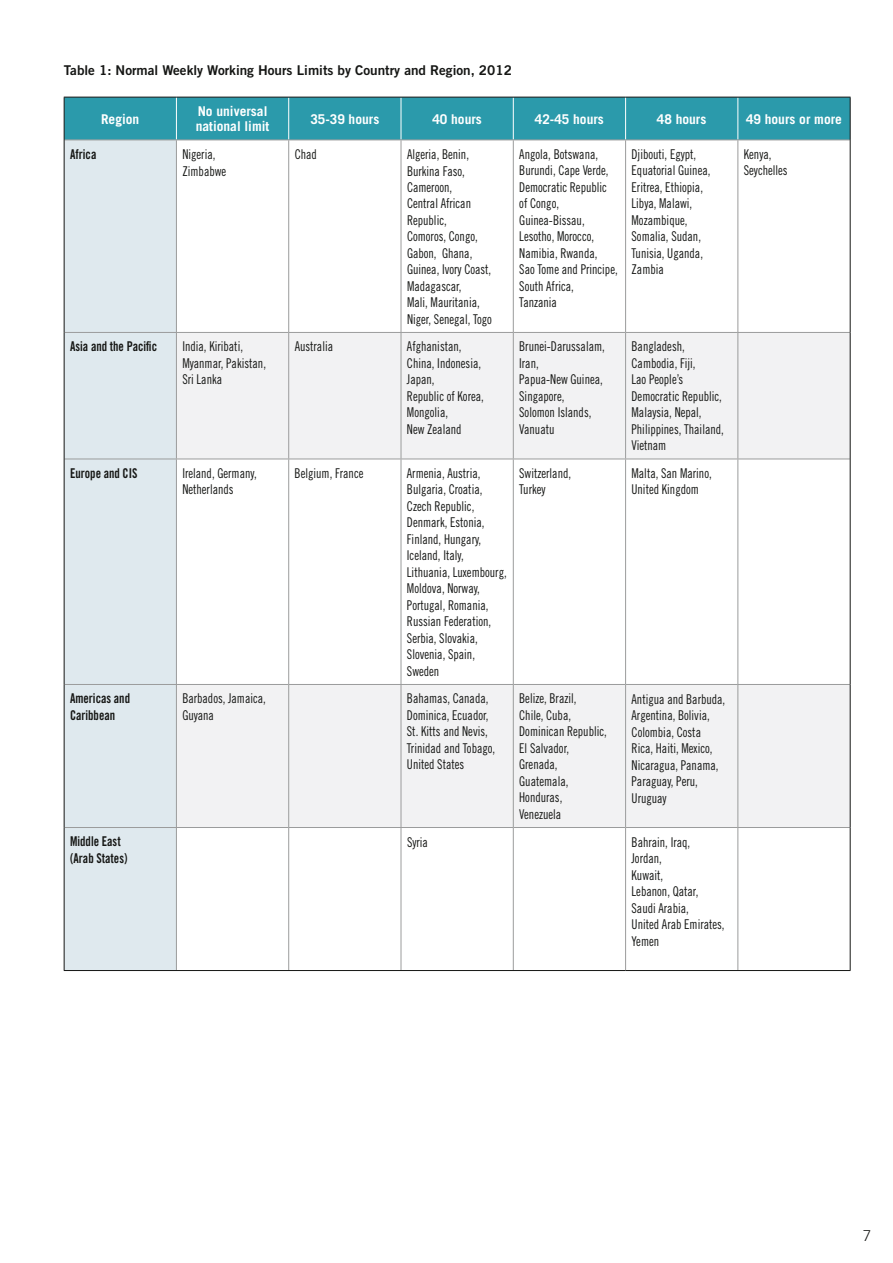
<style>
.page{position:relative;width:893px;height:1263px;background:#fff}
.page>*{position:absolute;margin:0;border:0;box-sizing:border-box;transform-origin:0 0}
.t1{font:300 15px "Trade Gothic";color:#151614}
.t2{font:13.5px/16.5px "Trade Gothic Cond Eighteen";color:#151614;scale:.9 1}
.t3{font:700 13.5px/15px "Trade Gothic";color:#fff}
.t4{font:13.5px/16.5px "Trade Gothic Bold Cond Twenty";color:#151614;scale:.9 1}
.t5{font:13.5px "Trade Gothic Bold Two";color:#151614}
</style>
<div class="page">
<div style="left:65px;top:98px;width:785px;height:42px;background:#2b9aab"></div>
<div style="left:65px;top:141px;width:111px;height:829px;background:#dfe9ee"></div>
<svg style="left:177px;top:333px;width:673px;height:494px;fill:#f2f2f3"></svg>
<hr style="left:176px;top:97px;width:1px;height:43px;background:#fff">
<hr style="left:288px;top:97px;width:1px;height:43px;background:#fff">
<hr style="left:401px;top:97px;width:1px;height:43px;background:#fff">
<hr style="left:513px;top:97px;width:1px;height:43px;background:#fff">
<hr style="left:625px;top:97px;width:1px;height:43px;background:#fff">
<hr style="left:737px;top:97px;width:1px;height:43px;background:#fff">
<hr style="left:176px;top:140px;width:1px;height:192px;background:#9b9c9c">
<hr style="left:288px;top:140px;width:1px;height:192px;background:#9b9c9c">
<hr style="left:401px;top:140px;width:1px;height:192px;background:#9b9c9c">
<hr style="left:513px;top:140px;width:1px;height:192px;background:#9b9c9c">
<hr style="left:625px;top:140px;width:1px;height:192px;background:#9b9c9c">
<hr style="left:737px;top:140px;width:1px;height:192px;background:#9b9c9c">
<hr style="left:65px;top:332px;width:224px;height:1px;background:#9b9c9c">
<hr style="left:176px;top:333px;width:1px;height:126px;background:#9b9c9c">
<hr style="left:289px;top:332px;width:112px;height:1px;background:#9b9c9c">
<hr style="left:288px;top:333px;width:1px;height:126px;background:#9b9c9c">
<hr style="left:401px;top:332px;width:112px;height:1px;background:#9b9c9c">
<hr style="left:401px;top:333px;width:1px;height:126px;background:#9b9c9c">
<hr style="left:513px;top:332px;width:112px;height:1px;background:#9b9c9c">
<hr style="left:513px;top:333px;width:1px;height:126px;background:#9b9c9c">
<hr style="left:625px;top:332px;width:113px;height:1px;background:#9b9c9c">
<hr style="left:625px;top:333px;width:1px;height:126px;background:#9b9c9c">
<hr style="left:738px;top:332px;width:112px;height:1px;background:#9b9c9c">
<hr style="left:737px;top:333px;width:1px;height:126px;background:#9b9c9c">
<hr style="left:65px;top:459px;width:224px;height:1px;background:#9b9c9c">
<hr style="left:176px;top:459px;width:1px;height:225px;background:#9b9c9c">
<hr style="left:289px;top:459px;width:112px;height:1px;background:#9b9c9c">
<hr style="left:288px;top:459px;width:1px;height:225px;background:#9b9c9c">
<hr style="left:401px;top:459px;width:112px;height:1px;background:#9b9c9c">
<hr style="left:401px;top:459px;width:1px;height:225px;background:#9b9c9c">
<hr style="left:513px;top:459px;width:112px;height:1px;background:#9b9c9c">
<hr style="left:513px;top:459px;width:1px;height:225px;background:#9b9c9c">
<hr style="left:625px;top:459px;width:113px;height:1px;background:#9b9c9c">
<hr style="left:625px;top:459px;width:1px;height:225px;background:#9b9c9c">
<hr style="left:738px;top:459px;width:112px;height:1px;background:#9b9c9c">
<hr style="left:737px;top:459px;width:1px;height:225px;background:#9b9c9c">
<hr style="left:64px;top:684px;width:225px;height:1px;background:#9b9c9c">
<hr style="left:176px;top:685px;width:1px;height:142px;background:#9b9c9c">
<hr style="left:289px;top:684px;width:112px;height:1px;background:#9b9c9c">
<hr style="left:288px;top:685px;width:1px;height:142px;background:#9b9c9c">
<hr style="left:401px;top:684px;width:112px;height:1px;background:#9b9c9c">
<hr style="left:401px;top:685px;width:1px;height:142px;background:#9b9c9c">
<hr style="left:513px;top:684px;width:112px;height:1px;background:#9b9c9c">
<hr style="left:513px;top:685px;width:1px;height:142px;background:#9b9c9c">
<hr style="left:625px;top:684px;width:113px;height:1px;background:#9b9c9c">
<hr style="left:625px;top:685px;width:1px;height:142px;background:#9b9c9c">
<hr style="left:738px;top:684px;width:112px;height:1px;background:#9b9c9c">
<hr style="left:737px;top:685px;width:1px;height:142px;background:#9b9c9c">
<hr style="left:64px;top:827px;width:225px;height:1px;background:#9b9c9c">
<hr style="left:176px;top:828px;width:1px;height:142px;background:#9b9c9c">
<hr style="left:289px;top:827px;width:112px;height:1px;background:#9b9c9c">
<hr style="left:288px;top:828px;width:1px;height:142px;background:#9b9c9c">
<hr style="left:401px;top:827px;width:112px;height:1px;background:#9b9c9c">
<hr style="left:401px;top:828px;width:1px;height:142px;background:#9b9c9c">
<hr style="left:513px;top:827px;width:112px;height:1px;background:#9b9c9c">
<hr style="left:513px;top:828px;width:1px;height:142px;background:#9b9c9c">
<hr style="left:625px;top:827px;width:113px;height:1px;background:#9b9c9c">
<hr style="left:625px;top:828px;width:1px;height:142px;background:#9b9c9c">
<hr style="left:738px;top:827px;width:112px;height:1px;background:#9b9c9c">
<hr style="left:737px;top:828px;width:1px;height:142px;background:#9b9c9c">
<hr style="left:64px;top:140px;width:561px;height:1px;background:#9b9c9c">
<hr style="left:625px;top:140px;width:225px;height:1px;background:#9b9c9c">
<hr style="left:64px;top:97px;width:112px;height:1px;background:#151614">
<hr style="left:64px;top:97px;width:1px;height:43px;background:#151614">
<hr style="left:176px;top:97px;width:449px;height:1px;background:#151614">
<hr style="left:625px;top:97px;width:225px;height:1px;background:#151614">
<hr style="left:850px;top:97px;width:1px;height:43px;background:#151614">
<hr style="left:64px;top:140px;width:1px;height:192px;background:#151614">
<hr style="left:850px;top:140px;width:1px;height:192px;background:#151614">
<hr style="left:64px;top:332px;width:1px;height:127px;background:#151614">
<hr style="left:850px;top:332px;width:1px;height:127px;background:#151614">
<hr style="left:64px;top:459px;width:1px;height:225px;background:#151614">
<hr style="left:850px;top:459px;width:1px;height:225px;background:#151614">
<hr style="left:64px;top:684px;width:1px;height:144px;background:#151614">
<hr style="left:850px;top:684px;width:1px;height:144px;background:#151614">
<hr style="left:64px;top:828px;width:1px;height:142px;background:#151614">
<hr style="left:850px;top:828px;width:1px;height:142px;background:#151614">
<hr style="left:64px;top:970px;width:561px;height:1px;background:#151614">
<hr style="left:625px;top:970px;width:225px;height:1px;background:#151614">
<p class="t5" style="left:64px;top:65px;width:450px">Table 1: Normal Weekly Working Hours Limits by Country and Region, 2012</p>
<p class="t3" style="left:101px;top:113px;width:40px">Region</p>
<p class="t3" style="left:196px;top:105px;width:75px">No universal national limit</p>
<p class="t3" style="left:310px;top:113px;width:70px">35-39 hours</p>
<p class="t3" style="left:432px;top:113px;width:51px">40 hours</p>
<p class="t3" style="left:535px;top:113px;width:70px">42-45 hours</p>
<p class="t3" style="left:657px;top:113px;width:51px">48 hours</p>
<p class="t3" style="left:746px;top:113px;width:97px">49 hours or more</p>
<p class="t4" style="left:70px;top:147px;width:31px">Africa</p>
<p class="t2" style="left:182px;top:147px;width:50px">Nigeria,<br>Zimbabwe</p>
<p class="t2" style="left:295px;top:147px;width:26px">Chad</p>
<p class="t2" style="left:407px;top:147px;width:96px">Algeria, Benin,<br>Burkina Faso,<br>Cameroon,<br>Central African<br>Republic,<br>Comoros, Congo,<br>Gabon, Ghana,<br>Guinea, Ivory Coast,<br>Madagascar,<br>Mali, Mauritania,<br>Niger, Senegal, Togo</p>
<p class="t2" style="left:519px;top:147px;width:111px">Angola, Botswana,<br>Burundi, Cape Verde,<br>Democratic Republic of Congo,<br>Guinea-Bissau,<br>Lesotho, Morocco,<br>Namibia, Rwanda,<br>Sao Tome and Principe,<br>South Africa,<br>Tanzania</p>
<p class="t2" style="left:631px;top:147px;width:89px">Djibouti, Egypt,<br>Equatorial Guinea,<br>Eritrea, Ethiopia,<br>Libya, Malawi,<br>Mozambique,<br>Somalia, Sudan,<br>Tunisia, Uganda,<br>Zambia</p>
<p class="t2" style="left:744px;top:147px;width:50px">Kenya,<br>Seychelles</p>
<p class="t4" style="left:70px;top:339px;width:98px">Asia and the Pacific</p>
<p class="t2" style="left:182px;top:339px;width:94px">India, Kiribati,<br>Myanmar, Pakistan,<br>Sri Lanka</p>
<p class="t2" style="left:295px;top:339px;width:44px">Australia</p>
<p class="t2" style="left:407px;top:339px;width:87px">Afghanistan,<br>China, Indonesia,<br>Japan,<br>Republic of Korea,<br>Mongolia,<br>New Zealand</p>
<p class="t2" style="left:519px;top:339px;width:97px">Brunei-Darussalam,<br>Iran,<br>Papua-New Guinea,<br>Singapore,<br>Solomon Islands,<br>Vanuatu</p>
<p class="t2" style="left:631px;top:339px;width:104px">Bangladesh,<br>Cambodia, Fiji,<br>Lao People’s<br>Democratic Republic,<br>Malaysia, Nepal,<br>Philippines, Thailand,<br>Vietnam</p>
<p class="t4" style="left:70px;top:466px;width:76px">Europe and CIS</p>
<p class="t2" style="left:182px;top:466px;width:84px">Ireland, Germany,<br>Netherlands</p>
<p class="t2" style="left:295px;top:466px;width:78px">Belgium, France</p>
<p class="t2" style="left:407px;top:466px;width:112px">Armenia, Austria,<br>Bulgaria, Croatia,<br>Czech Republic,<br>Denmark, Estonia,<br>Finland, Hungary,<br>Iceland, Italy,<br>Lithuania, Luxembourg,<br>Moldova, Norway,<br>Portugal, Romania,<br>Russian Federation,<br>Serbia, Slovakia,<br>Slovenia, Spain,<br>Sweden</p>
<p class="t2" style="left:519px;top:466px;width:59px">Switzerland,<br>Turkey</p>
<p class="t2" style="left:631px;top:466px;width:91px">Malta, San Marino,<br>United Kingdom</p>
<p class="t4" style="left:70px;top:691px;width:68px">Americas and<br>Caribbean</p>
<p class="t2" style="left:182px;top:691px;width:94px">Barbados, Jamaica,<br>Guyana</p>
<p class="t2" style="left:407px;top:691px;width:100px">Bahamas, Canada,<br>Dominica, Ecuador,<br>St. Kitts and Nevis,<br>Trinidad and Tobago,<br>United States</p>
<p class="t2" style="left:519px;top:691px;width:99px">Belize, Brazil,<br>Chile, Cuba,<br>Dominican Republic,<br>El Salvador,<br>Grenada,<br>Guatemala,<br>Honduras,<br>Venezuela</p>
<p class="t2" style="left:631px;top:692px;width:106px">Antigua and Barbuda,<br>Argentina, Bolivia,<br>Colombia, Costa<br>Rica, Haiti, Mexico,<br>Nicaragua, Panama,<br>Paraguay, Peru,<br>Uruguay</p>
<p class="t4" style="left:70px;top:834px;width:65px">Middle East (Arab States)</p>
<p class="t2" style="left:407px;top:835px;width:25px">Syria</p>
<p class="t2" style="left:631px;top:835px;width:105px">Bahrain, Iraq,<br>Jordan,<br>Kuwait,<br>Lebanon, Qatar,<br>Saudi Arabia,<br>United Arab Emirates,<br>Yemen</p>
<p class="t1" style="left:863px;top:1230px;width:10px">7</p>
</div>
